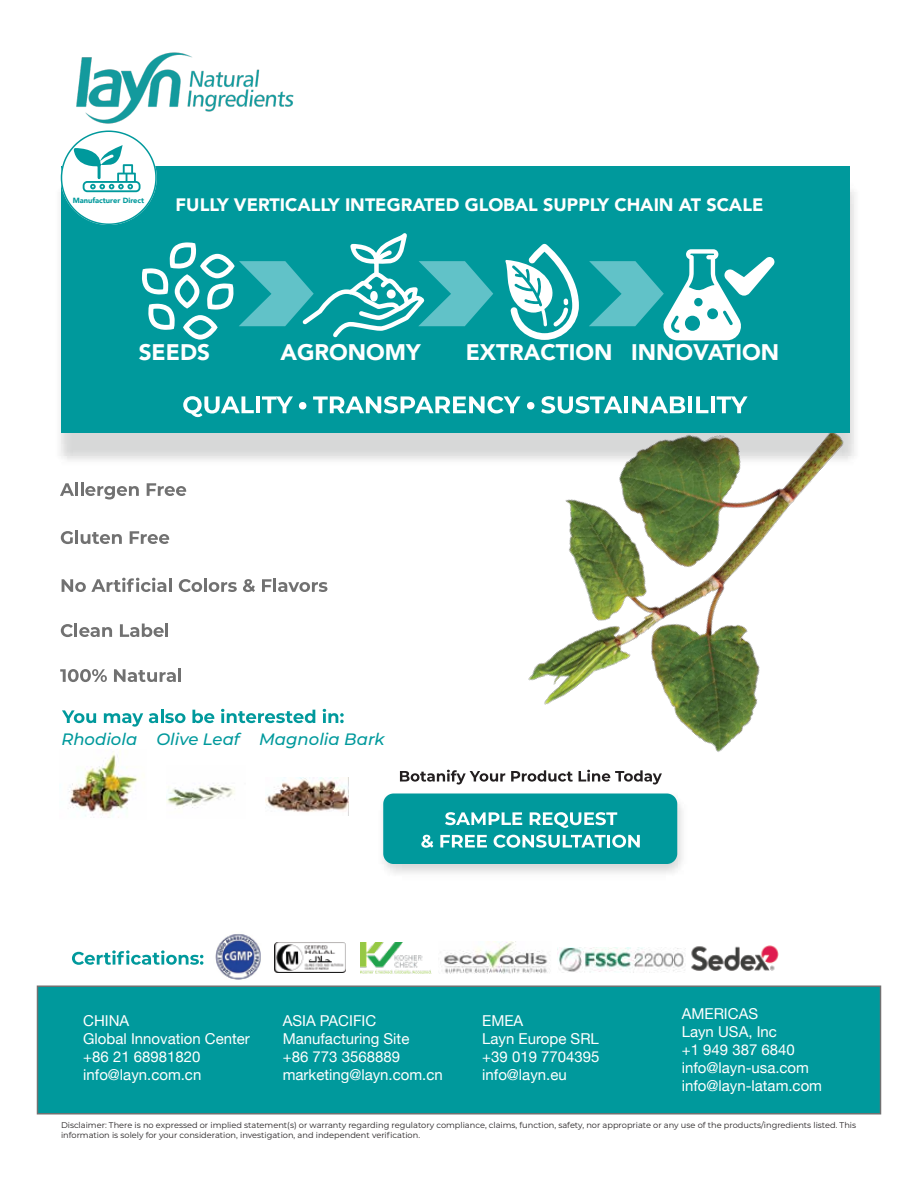
<style>
.page{position:relative;width:918px;height:1188px;background:#fff}
.page>*{position:absolute;margin:0;border:0;box-sizing:border-box;transform-origin:0 0}
.t1{font:900 22.5px "Avenir";color:#fff}
.t2{font:900 18px "Avenir";color:#fff}
.t3{font:italic 500 16.5px "Montserrat";color:#00999c}
.t4{font:15px/18px "Helvetica Neue";color:#fff}
.t5{font:8.25px/9.9px "Montserrat";color:#231f20}
.t6{font:900 7.5px "Avenir";color:#00999c}
</style>
<div class="page">
<svg style="left:528px;top:482px;width:283px;height:270px"></svg>
<div style="left:38px;top:986px;width:842px;height:128px;background:#00999c"></div>
<div style="left:37px;top:986px;width:844px;height:128px;border:2px solid #717171"></div>
<svg style="left:62px;top:710px;width:34px;height:13px"></svg>
<svg style="left:104px;top:713px;width:39px;height:14px"></svg>
<svg style="left:149px;top:710px;width:37px;height:13px"></svg>
<svg style="left:192px;top:710px;width:22px;height:13px"></svg>
<svg style="left:221px;top:709px;width:94px;height:14px"></svg>
<svg style="left:323px;top:709px;width:21px;height:14px"></svg>
<svg style="left:72px;top:950px;width:131px;height:15px"></svg>
<svg style="left:60px;top:174px;width:795px;height:308px"></svg>
<div style="left:61px;top:166px;width:789px;height:268px;background:#00999c"></div>
<img style="left:215px;top:934px;width:46px;height:46px">
<img style="left:274px;top:942px;width:71px;height:31px">
<img style="left:360px;top:942px;width:71px;height:31px">
<img style="left:444px;top:942px;width:104px;height:32px">
<img style="left:691px;top:945px;width:88px;height:26px">
<img style="left:557px;top:948px;width:128px;height:25px">
<svg style="left:60px;top:483px;width:79px;height:17px"></svg>
<svg style="left:147px;top:483px;width:39px;height:13px"></svg>
<svg style="left:61px;top:531px;width:61px;height:13px"></svg>
<svg style="left:130px;top:531px;width:39px;height:13px"></svg>
<svg style="left:62px;top:578px;width:110px;height:14px"></svg>
<svg style="left:179px;top:579px;width:58px;height:13px"></svg>
<svg style="left:243px;top:579px;width:12px;height:13px"></svg>
<svg style="left:262px;top:579px;width:65px;height:13px"></svg>
<svg style="left:61px;top:624px;width:51px;height:13px"></svg>
<svg style="left:120px;top:624px;width:48px;height:13px"></svg>
<svg style="left:60px;top:669px;width:47px;height:13px"></svg>
<svg style="left:114px;top:669px;width:67px;height:13px"></svg>
<svg style="left:505px;top:244px;width:74px;height:96px"></svg>
<svg style="left:183px;top:396px;width:71px;height:21px"></svg>
<hr style="left:256px;top:396px;width:4px;height:17px;background:#fff">
<svg style="left:262px;top:396px;width:31px;height:17px"></svg>
<svg style="left:313px;top:396px;width:208px;height:18px"></svg>
<svg style="left:541px;top:396px;width:81px;height:18px"></svg>
<hr style="left:624px;top:396px;width:4px;height:17px;background:#fff">
<svg style="left:632px;top:396px;width:53px;height:17px"></svg>
<hr style="left:688px;top:396px;width:4px;height:17px;background:#fff">
<svg style="left:696px;top:396px;width:12px;height:17px"></svg>
<hr style="left:711px;top:396px;width:4px;height:17px;background:#fff">
<svg style="left:717px;top:396px;width:31px;height:17px"></svg>
<svg style="left:299px;top:402px;width:7px;height:8px"></svg>
<svg style="left:527px;top:402px;width:7px;height:8px"></svg>
<svg style="left:384px;top:769px;width:298px;height:104px"></svg>
<svg style="left:383px;top:794px;width:294px;height:70px;background:#1ea5a7"></svg>
<svg style="left:400px;top:770px;width:105px;height:15px"></svg>
<svg style="left:511px;top:770px;width:62px;height:12px"></svg>
<svg style="left:579px;top:770px;width:83px;height:15px"></svg>
<svg style="left:76px;top:52px;width:218px;height:72px"></svg>
<svg style="left:61px;top:130px;width:432px;height:210px"></svg>
<svg style="left:589px;top:249px;width:186px;height:91px"></svg>
<img style="left:69px;top:751px;width:70px;height:67px">
<img style="left:265px;top:777px;width:84px;height:38px">
<img style="left:166px;top:783px;width:69px;height:25px">
<p class="t6" style="left:73px;top:193px;width:73px">Manufacturer Direct</p>
<h2 class="t2" style="left:176px;top:190px;width:589px">FULLY VERTICALLY INTEGRATED GLOBAL SUPPLY CHAIN AT SCALE</h2>
<h1 class="t1" style="left:139px;top:333px;width:73px">SEEDS</h1>
<h1 class="t1" style="left:280px;top:333px;width:142px">AGRONOMY</h1>
<h1 class="t1" style="left:466px;top:333px;width:315px">EXTRACTION INNOVATION</h1>
<h3 class="t3" style="left:61px;top:728px;width:325px">Rhodiola Olive Leaf Magnolia Bark</h3>
<h3 class="t4" style="left:83px;top:1013px;width:168px">CHINA<br>Global Innovation Center +86 21 68981820 info@layn.com.cn</h3>
<h3 class="t4" style="left:283px;top:1013px;width:162px">ASIA PACIFIC<br>Manufacturing Site<br>+86 773 3568889 marketing@layn.com.cn</h3>
<h3 class="t4" style="left:482px;top:1013px;width:119px">EMEA<br>Layn Europe SRL +39 019 7704395 info@layn.eu</h3>
<h3 class="t4" style="left:682px;top:1005px;width:142px">AMERICAS<br>Layn USA, Inc<br>+1 949 387 6840 info@layn-usa.com info@layn-latam.com</h3>
<p class="t5" style="left:61px;top:1120px;width:797px">Disclaimer: There is no expressed or implied statement(s) or warranty regarding regulatory compliance, claims, function, safety, nor appropriate or any use of the products/ingredients listed. This information is solely for your consideration, investigation, and independent verification.</p>
</div>
